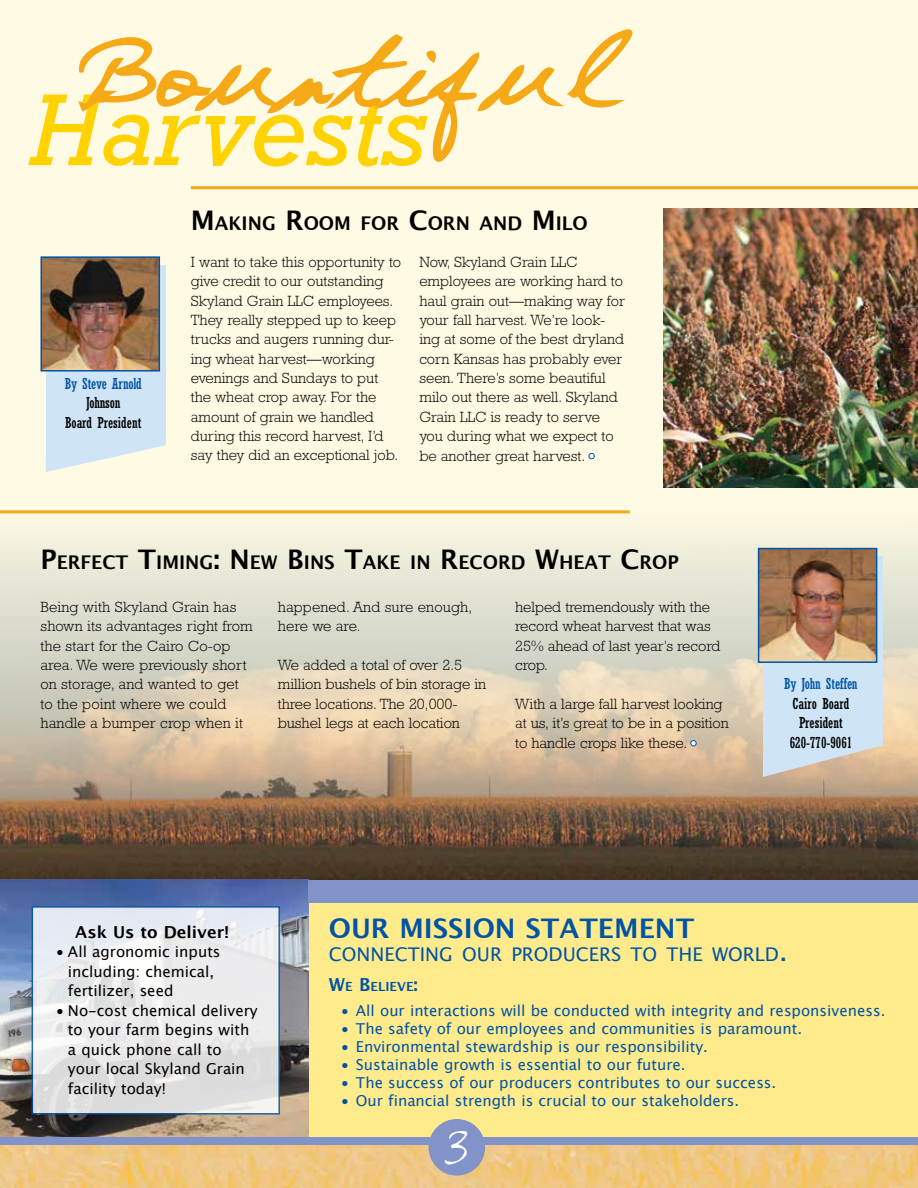
<style>
.page{position:relative;width:918px;height:1188px;background:#fff}
.page>*{position:absolute;margin:0;border:0;box-sizing:border-box;transform-origin:0 0}
.t1{font:italic 103.95px "Rockwell";color:#ffd200}
.t2{font:93.3px "Wendy";color:#f5a917}
.t3{font:71.1px "Wendy";color:#fff}
.t4{font:700 27px "Lucida Grande";color:#0054a4}
.t5{font:700 18.9px "Lucida Grande";color:#000}
.t6{font:18.9px "Lucida Grande";color:#0054a4}
.t7{font:700 16.5px "Lucida Grande";color:#000}
.t8{font:300 15px/19.4px "Rockwell";color:#000}
.t9{font:15px "Lucida Grande";color:#0054a4}
.t10{font:15px/19.5px "Lucida Grande";color:#000}
.t11{font:condensed 15px/19.6px "Rockwell";color:#000;text-align:center}
.t12{font:condensed 15px "Rockwell";letter-spacing:-.015em;color:#0054a4}
.t13{font:700 12.6px "Lucida Grande";color:#0054a4}
.s1{font-size:27px}
.s2{font-size:18px}
</style>
<div class="page">
<div style="left:0;top:0;width:918px;height:1140px;background:#fffae3"></div>
<img style="left:0;top:513px;width:918px;height:367px">
<div style="left:309px;top:895px;width:609px;height:262px;background:#ffeb8c"></div>
<img style="left:0;top:880px;width:309px;height:258px">
<svg style="left:32px;top:906px;width:248px;height:209px;background:#e0e3e7"></svg>
<img style="left:0;top:1145px;width:918px;height:43px">
<div style="left:0;top:1138px;width:918px;height:7px;background:#8193c9"></div>
<div style="left:429px;top:1119px;width:56px;height:57px;background:#8193c9;border-radius:50%"></div>
<svg style="left:589px;top:453px;width:5px;height:6px"></svg>
<svg style="left:691px;top:740px;width:5px;height:6px"></svg>
<div style="left:309px;top:880px;width:609px;height:22px;background:#8193c9"></div>
<svg style="left:78px;top:29px;width:556px;height:161px"></svg>
<svg style="left:46px;top:444px;width:119px;height:28px"></svg>
<div style="left:46px;top:265px;width:119px;height:179px;background:#cfe4f6"></div>
<img style="left:43px;top:259px;width:114px;height:110px">
<div style="left:40px;top:256px;width:120px;height:116px;border:2px solid #0054a4"></div>
<svg style="left:763px;top:746px;width:120px;height:31px;background:#d2cbc3"></svg>
<div style="left:763px;top:556px;width:120px;height:190px;background:#cfe4f6"></div>
<img style="left:761px;top:551px;width:113px;height:109px">
<div style="left:758px;top:548px;width:119px;height:115px;border:2px solid #0054a4"></div>
<img style="left:664px;top:208px;width:254px;height:280px">
<hr style="left:191px;top:186px;width:727px;height:3px;background:#f5a917">
<hr style="left:0;top:510px;width:630px;height:3px;background:#f5a917">
<h2 class="t2" style="left:68px;top:18px;width:548px">Bountiful</h2>
<h1 class="t1" style="left:28px;top:70px;width:398px">Harvests</h1>
<p class="t12" style="left:65px;top:375px;width:79px">By Steve Arnold</p>
<p class="t11" style="left:65px;top:393px;width:78px">Johnson<br>Board President</p>
<p class="t5" style="left:191px;top:208px;width:399px"><span class="s1">M</span>AKING <span class="s1">R</span>OOM FOR <span class="s1">C</span>ORN AND <span class="s1">M</span>ILO</p>
<p class="t8" style="left:191px;top:252px;width:212px">I want to take this opportunity to give credit to our outstanding<br>Skyland Grain LLC employees.<br>They really stepped up to keep trucks and augers running dur&shy;ing wheat harvest—working evenings and Sundays to put the wheat crop away. For the amount of grain we handled during this record harvest, I’d say they did an exceptional job.</p>
<p class="t8" style="left:419px;top:252px;width:207px">Now, Skyland Grain LLC employees are working hard to haul grain out—making way for your fall harvest. We’re look&shy;ing at some of the best dryland corn Kansas has probably ever seen. There’s some beautiful milo out there as well. Skyland<br>Grain LLC is ready to serve you during what we expect to be another great harvest.</p>
<p class="t5" style="left:40px;top:547px;width:638px"><span class="s1">P</span>ERFECT <span class="s1">T</span>IM ING<span class="s1">: N</span> EW <span class="s1">B</span>INS <span class="s1">T</span>AKE IN <span class="s1">R</span>ECORD <span class="s1">W</span>H EAT <span class="s1">C</span>ROP</p>
<p class="t8" style="left:40px;top:597px;width:214px">Being with Skyland Grain has shown its advantages right from the start for the Cairo Co-op area. We were previously short on storage, and wanted to get to the point where we could handle a bumper crop when it</p>
<p class="t8" style="left:278px;top:597px;width:196px">happened. And sure enough, here we are.</p>
<p class="t8" style="left:278px;top:655px;width:210px">We added a total of over 2.5 million bushels of bin storage in three locations. The 20,000- bushel legs at each location</p>
<p class="t8" style="left:515px;top:597px;width:207px">helped tremendously with the record wheat harvest that was<br>25% ahead of last year’s record crop.</p>
<p class="t8" style="left:515px;top:694px;width:215px">With a large fall harvest looking at us, it’s great to be in a position to handle crops like these.</p>
<p class="t12" style="left:784px;top:675px;width:75px">By John Steffen</p>
<p class="t11" style="left:790px;top:694px;width:64px">Cairo Board<br>President<br>620-770-9061</p>
<p class="t7" style="left:75px;top:919px;width:156px">Ask Us to Deliver!</p>
<p class="t10" style="left:68px;top:942px;width:154px;text-indent:-12px">• All agronomic inputs including: chemical, fertilizer, seed</p>
<p class="t10" style="left:68px;top:1001px;width:191px;text-indent:-12px">• No-cost chemical delivery to your farm begins with a quick phone call to your local Skyland Grain facility today!</p>
<h3 class="t4" style="left:329px;top:907px;width:21px">OUR</h3>
<h3 class="t4" style="left:399px;top:907px;width:40px">MISSION</h3>
<h3 class="t4" style="left:525px;top:907px;width:19px">STATE</h3>
<h3 class="t4" style="left:614px;top:907px;width:44px">MENT</h3>
<p class="t6" style="left:329px;top:943px;width:460px">CONNECTING OUR PRODUCERS TO THE WORLD<span class="s1">.</span></p>
<p class="t13" style="left:329px;top:976px;width:91px"><span class="s2">W</span>E <span class="s2">B</span>ELIEVE<span class="s2">:</span></p>
<p class="t9" style="left:341px;top:1002px;width:546px">• All our interactions will be conducted with integrity and responsiveness.</p>
<p class="t9" style="left:341px;top:1020px;width:463px">• The safety of our employees and communities is paramount.</p>
<p class="t9" style="left:341px;top:1038px;width:369px">• Environmental stewardship is our responsibility.</p>
<p class="t9" style="left:341px;top:1056px;width:346px">• Sustainable growth is essential to our future.</p>
<p class="t9" style="left:341px;top:1074px;width:437px">• The success of our producers contributes to our success.</p>
<p class="t9" style="left:341px;top:1092px;width:400px">• Our financial strength is crucial to our stakeholders.</p>
<h3 class="t3" style="left:435px;top:1100px;width:34px">3</h3>
</div>
